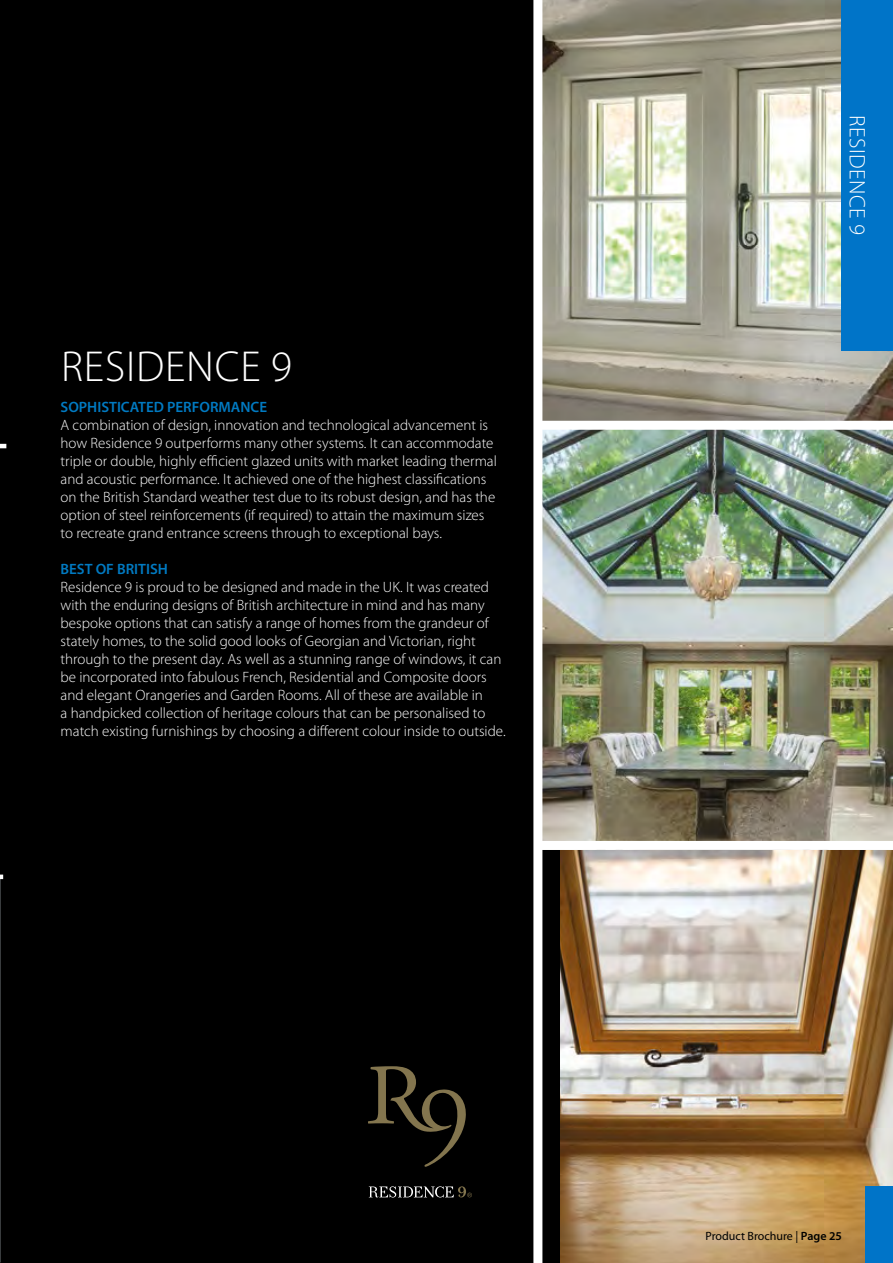
<style>
.page{position:relative;width:893px;height:1263px;background:#fff}
.page>*{position:absolute;margin:0;border:0;box-sizing:border-box;transform-origin:0 0}
.t1{font:300 43.5px "Myriad Pro";letter-spacing:.02em;color:#fff}
.t2{font:300 22.5px "Myriad Pro";letter-spacing:.02em;color:#fff}
.t3{font:300 15px/18px "Myriad Pro";color:#fff}
.t4{font:600 15px "Myriad Pro";color:#007ac2}
.t5{font:12px "Myriad Pro";color:#000}
.s1{font-weight:600}
</style>
<div class="page">
<img style="left:559px;top:850px;width:334px;height:413px">
<div style="left:0;top:0;width:559px;height:1263px;background:#000"></div>
<img style="left:542px;top:0;width:351px;height:421px">
<img style="left:542px;top:430px;width:351px;height:411px">
<div style="left:538px;top:421px;width:355px;height:9px;background:#fff"></div>
<div style="left:538px;top:841px;width:355px;height:9px;background:#fff"></div>
<img style="left:0;top:877px;width:1px;height:386px">
<svg style="left:0;top:444px;width:6px;height:4px"></svg>
<svg style="left:0;top:874px;width:3px;height:5px"></svg>
<div style="left:841px;top:0;width:52px;height:350px;background:#0074c8"></div>
<svg style="left:368px;top:1066px;width:98px;height:101px"></svg>
<svg style="left:369px;top:1186px;width:103px;height:11px"></svg>
<div style="left:533px;top:0;width:9px;height:1263px;background:#fff"></div>
<div style="left:865px;top:1186px;width:28px;height:77px;background:#0074c8"></div>
<h1 class="t1" style="left:61px;top:340px;width:232px">RESIDENCE 9</h1>
<p class="t4" style="left:61px;top:397px;width:208px">SOPHISTICATED PERFORMANCE</p>
<p class="t3" style="left:61px;top:416px;width:438px">A combination of design, innovation and technological advancement is how Residence 9 outperforms many other systems. It can accommodate triple or double, highly efficient glazed units with market leading thermal and acoustic performance. It achieved one of the highest classifications on the British Standard weather test due to its robust design, and has the option of steel reinforcements (if required) to attain the maximum sizes to recreate grand entrance screens through to exceptional bays.</p>
<p class="t4" style="left:61px;top:559px;width:109px">BEST OF BRITISH</p>
<p class="t3" style="left:61px;top:578px;width:446px">Residence 9 is proud to be designed and made in the UK. It was created with the enduring designs of British architecture in mind and has many bespoke options that can satisfy a range of homes from the grandeur of stately homes, to the solid good looks of Georgian and Victorian, right through to the present day. As well as a stunning range of windows, it can be incorporated into fabulous French, Residential and Composite doors and elegant Orangeries and Garden Rooms. All of these are available in<br>a handpicked collection of heritage colours that can be personalised to match existing furnishings by choosing a different colour inside to outside.</p>
<h2 class="t2" style="left:871px;top:115px;width:121px;rotate:90deg">RESIDENCE 9</h2>
<p class="t5" style="left:706px;top:1229px;width:138px">Product Brochure | <span class="s1">Page 25</span></p>
</div>
